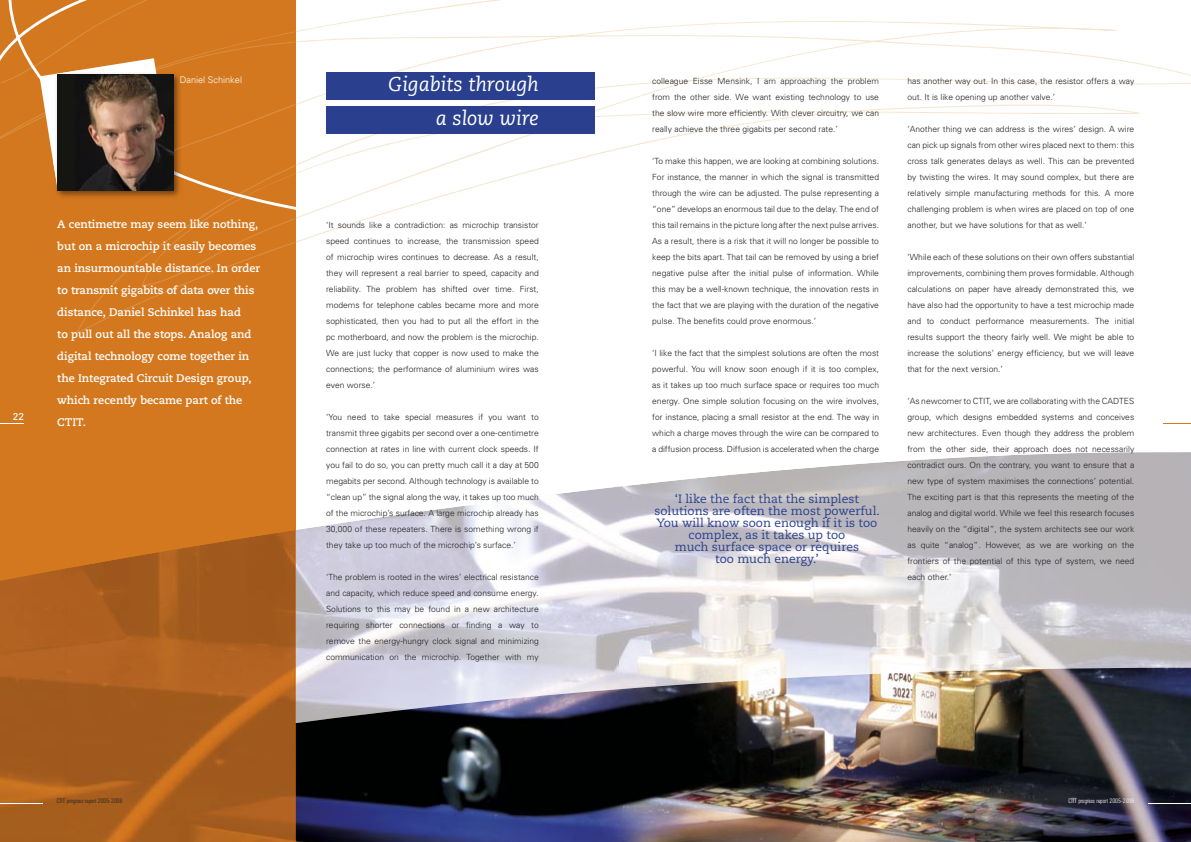
<style>
.page{position:relative;width:1191px;height:842px;background:#fff}
.page>*{position:absolute;margin:0;border:0;box-sizing:border-box;transform-origin:0 0}
.t1{font:italic 20px/34px "Caecilia";color:#fff;text-align:right}
.t2{font:12px/12px "Caecilia";color:#2a408e;text-align:center}
.t3{font:700 11px/22px "Caecilia";color:#fff}
.t4{font:10px "Univers";color:#fff}
.t5{font:300 9.2px "Univers";color:#fff}
.t6{font:300 8.5px/16px "Univers";color:#212125;text-align:justify}
.t7{font:300 6.5px "Univers Condensed PPP";color:#212125}
.t8{font:300 6.5px "Univers Condensed PPP";color:#fff}
</style>
<div class="page">
<svg style="left:296px;top:0;width:895px;height:243px"></svg>
<div style="left:0;top:0;width:295px;height:842px;background:#d4781f"></div>
<img style="left:618px;top:452px;width:573px;height:216px">
<img style="left:332px;top:486px;width:286px;height:216px">
<img style="left:295px;top:519px;width:37px;height:183px">
<img style="left:439px;top:668px;width:752px;height:174px">
<img style="left:295px;top:702px;width:144px;height:140px">
<img style="left:66px;top:530px;width:229px;height:312px">
<img style="left:0;top:568px;width:66px;height:274px">
<svg style="left:77px;top:222px;width:219px;height:111px"></svg>
<svg style="left:0;top:0;width:296px;height:222px"></svg>
<img style="left:53px;top:70px;width:130px;height:130px">
<img style="left:53px;top:70px;width:119px;height:121px">
<img style="left:53px;top:91px;width:130px;height:87px">
<img style="left:58px;top:75px;width:116px;height:116px">
<svg style="left:0;top:423px;width:24px;height:1px"></svg>
<hr style="left:0;top:803px;width:43px;height:1px;background:#fff">
<div style="left:326px;top:72px;width:269px;height:27px;background:#2a408e"></div>
<div style="left:326px;top:106px;width:269px;height:27px;background:#2a408e"></div>
<svg style="left:1163px;top:423px;width:28px;height:1px"></svg>
<hr style="left:1148px;top:803px;width:43px;height:1px;background:#fff">
<p class="t5" style="left:180px;top:74px;width:64px">Daniel Schinkel</p>
<h1 class="t1" style="left:388px;top:68px;width:152px">Gigabits through a slow wire</h1>
<p class="t4" style="left:13px;top:410px;width:13px">22</p>
<p class="t3" style="left:57px;top:213px;width:204px">A centimetre may seem like nothing, but on a microchip it easily becomes an insurmountable distance. In order to transmit gigabits of data over this distance, Daniel Schinkel has had<br>to pull out all the stops. Analog and digital technology come together in the Integrated Circuit Design group, which recently became part of the<br>CTIT.</p>
<p class="t6" style="left:326px;top:217px;width:214px">‘It sounds like a contradiction: as microchip transistor speed continues to increase, the transmission speed of microchip wires continues to decrease. As a result, they will represent a real barrier to speed, capacity and reliability. The problem has shifted over time. First, modems for telephone cables became more and more sophisticated, then you had to put all the effort in the pc motherboard, and now the problem is the microchip.<br>We are just lucky that copper is now used to make the connections; the performance of aluminium wires was even worse.’</p>
<p class="t6" style="left:326px;top:409px;width:214px">‘You need to take special measures if you want to transmit three gigabits per second over a one-centimetre connection at rates in line with current clock speeds. If you fail to do so, you can pretty much call it a day at 500 megabits per second. Although technology is available to “clean up” the signal along the way, it takes up too much of the microchip’s surface. A large microchip already has 30,000 of these repeaters. There is something wrong if they take up too much of the microchip’s surface.’</p>
<p class="t6" style="left:326px;top:569px;width:214px">‘The problem is rooted in the wires’ electrical resistance and capacity, which reduce speed and consume energy.<br>Solutions to this may be found in a new architecture requiring shorter connections or finding a way to remove the energy-hungry clock signal and minimizing communication on the microchip. Together with my</p>
<p class="t7" style="left:57px;top:798px;width:67px">CTIT progress report 2005-2006</p>
<p class="t6" style="left:652px;top:73px;width:228px">colleague Eisse Mensink, I am approaching the problem from the other side. We want existing technology to use the slow wire more efficiently. With clever circuitry, we can really achieve the three gigabits per second rate.’</p>
<p class="t6" style="left:652px;top:153px;width:228px">‘To make this happen, we are looking at combining solutions.<br>For instance, the manner in which the signal is transmitted through the wire can be adjusted. The pulse representing a “one” develops an enormous tail due to the delay. The end of this tail remains in the picture long after the next pulse arrives.<br>As a result, there is a risk that it will no longer be possible to keep the bits apart. That tail can be removed by using a brief negative pulse after the initial pulse of information. While this may be a well-known technique, the innovation rests in the fact that we are playing with the duration of the negative pulse. The benefits could prove enormous.’</p>
<p class="t6" style="left:652px;top:345px;width:228px">‘I like the fact that the simplest solutions are often the most powerful. You will know soon enough if it is too complex, as it takes up too much surface space or requires too much energy. One simple solution focusing on the wire involves, for instance, placing a small resistor at the end. The way in which a charge moves through the wire can be compared to a diffusion process. Diffusion is accelerated when the charge</p>
<h2 class="t2" style="left:654px;top:493px;width:227px">‘I like the fact that the simplest solutions are often the most powerful.<br>You will know soon enough if it is too complex, as it takes up too<br>much surface space or requires<br>too much energy.’</h2>
<p class="t6" style="left:907px;top:73px;width:228px">has another way out. In this case, the resistor offers a way out. It is like opening up another valve.’</p>
<p class="t6" style="left:907px;top:121px;width:228px">‘Another thing we can address is the wires’ design. A wire can pick up signals from other wires placed next to them: this cross talk generates delays as well. This can be prevented by twisting the wires. It may sound complex, but there are relatively simple manufacturing methods for this. A more challenging problem is when wires are placed on top of one another, but we have solutions for that as well.’</p>
<p class="t6" style="left:907px;top:249px;width:228px">‘While each of these solutions on their own offers substantial improvements, combining them proves formidable. Although calculations on paper have already demonstrated this, we have also had the opportunity to have a test microchip made and to conduct performance measurements. The initial results support the theory fairly well. We might be able to increase the solutions’ energy efficiency, but we will leave that for the next version.’</p>
<p class="t6" style="left:907px;top:393px;width:228px">‘As newcomer to CTIT, we are collaborating with the CADTES group, which designs embedded systems and conceives new architectures. Even though they address the problem from the other side, their approach does not necessarily contradict ours. On the contrary, you want to ensure that a new type of system maximises the connections’ potential.<br>The exciting part is that this represents the meeting of the analog and digital world. While we feel this research focuses heavily on the “digital”, the system architects see our work as quite “analog”. However, as we are working on the frontiers of the potential of this type of system, we need each other.’</p>
<p class="t8" style="left:1068px;top:798px;width:67px">CTIT progress report 2005-2006</p>
</div>
